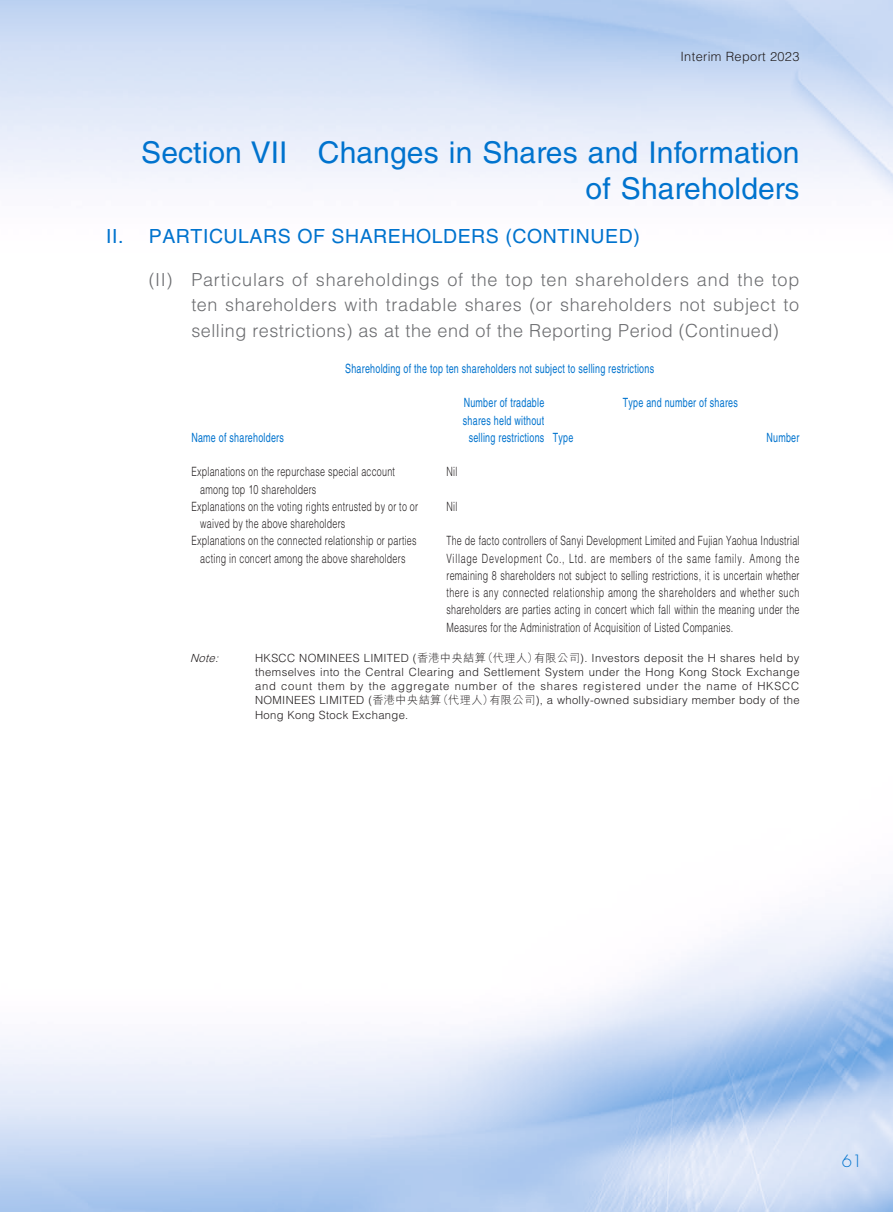
<style>
.page{position:relative;width:893px;height:1212px;background:#fff}
.page>*{position:absolute;margin:0;border:0;box-sizing:border-box;transform-origin:0 0}
.t1{font:30px/36px "Helvetica LT Std";letter-spacing:.005em;color:#0073ce;text-align:right}
.t2{font:19.5px "Helvetica LT Std";letter-spacing:.03em;color:#0073ce}
.t3{font:300 18px/25.5px "Helvetica LT Std";letter-spacing:.03em;color:#6c6d70;text-align:justify}
.t4{font:300 16.5px "Futura Std";color:#0073ce}
.t5{font:300 12.75px/17.2px "Helvetica LT Std";letter-spacing:.03em;color:#231f20;scale:.7 1}
.t6{font:12.75px/17.2px "Helvetica LT Std";letter-spacing:.03em;color:#0073ce;text-align:center;scale:.7 1}
.t7{font:300 12.75px "Helvetica LT Std";letter-spacing:.03em;color:#231f20}
.t8{font:300 11.25px/14.2px "Helvetica LT Std";letter-spacing:.03em;color:#231f20;text-align:justify}
.t9{font:italic 300 11.25px "Helvetica LT Std";color:#231f20}
.s1{font-family:"M Hei HK"}
</style>
<div class="page">
<img style="left:0;top:0;width:893px;height:1212px">
<p class="t7" style="left:680px;top:48px;width:121px">Interim Report 2023</p>
<h1 class="t1" style="left:141px;top:134px;width:660px">Section VII Changes in Shares and Information of Shareholders</h1>
<h2 class="t2" style="left:106px;top:225px;width:535px">II. PARTICULARS OF SHAREHOLDERS (CONTINUED)</h2>
<h3 class="t3" style="left:191px;top:266px;width:610px;text-indent:-43px">(II) Particulars of shareholdings of the top ten shareholders and the top ten shareholders with tradable shares (or shareholders not subject to selling restrictions) as at the end of the Reporting Period (Continued)</h3>
<p class="t6" style="left:191px;top:429px;width:134px">Name of shareholders</p>
<p class="t6" style="left:345px;top:360px;width:443px">Shareholding of the top ten shareholders not subject to selling restrictions</p>
<p class="t6" style="left:463px;top:394px;width:118px">Number of tradable shares held without selling restrictions</p>
<p class="t6" style="left:623px;top:394px;width:166px">Type and number of shares</p>
<p class="t6" style="left:553px;top:429px;width:31px">Type</p>
<p class="t6" style="left:766px;top:429px;width:49px">Number</p>
<p class="t5" style="left:200px;top:463px;width:280px;text-indent:-9px">Explanations on the repurchase special account among top 10 shareholders</p>
<p class="t5" style="left:446px;top:463px;width:17px">Nil</p>
<p class="t5" style="left:200px;top:498px;width:313px;text-indent:-9px">Explanations on the voting rights entrusted by or to or waived by the above shareholders</p>
<p class="t5" style="left:446px;top:498px;width:17px">Nil</p>
<p class="t5" style="left:191px;top:532px;width:323px;text-align:center">Explanations on the connected relationship or parties acting in concert among the above shareholders</p>
<p class="t5" style="left:446px;top:532px;width:506px;text-align:justify">The de facto controllers of Sanyi Development Limited and Fujian Yaohua Industrial Village Development Co., Ltd. are members of the same family. Among the remaining 8 shareholders not subject to selling restrictions, it is uncertain whether there is any connected relationship among the shareholders and whether such shareholders are parties acting in concert which fall within the meaning under the Measures for the Administration of Acquisition of Listed Companies.</p>
<p class="t9" style="left:190px;top:650px;width:33px">Note:</p>
<p class="t8" style="left:255px;top:650px;width:546px">HKSCC NOMINEES LIMITED (<span class="s1">香港中央結算（代理人）有限公司</span>). Investors deposit the H shares held by themselves into the Central Clearing and Settlement System under the Hong Kong Stock Exchange and count them by the aggregate number of the shares registered under the name of HKSCC NOMINEES LIMITED (<span class="s1">香港中央結算（代理人）有限公司</span>), a wholly-owned subsidiary member body of the Hong Kong Stock Exchange.</p>
<p class="t4" style="left:842px;top:1151px;width:22px">61</p>
</div>
